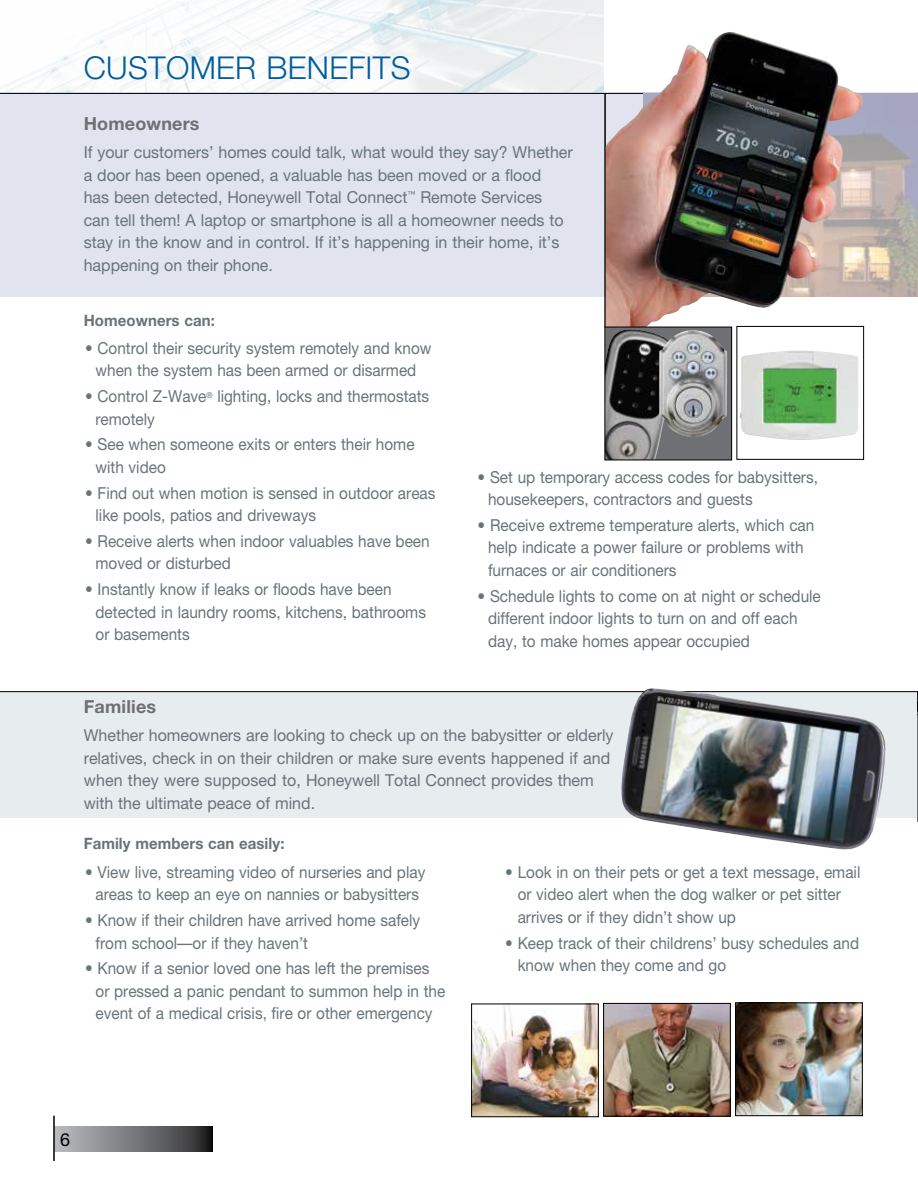
<style>
.page{position:relative;width:918px;height:1188px;background:#fff}
.page>*{position:absolute;margin:0;border:0;box-sizing:border-box;transform-origin:0 0}
.t1{font:300 31.5px "Helvetica Neue";letter-spacing:.01em;color:#005d9c}
.t2{font:700 18px "Helvetica Neue";letter-spacing:.01em;color:#6f7073}
.t3{font:18px "Helvetica Neue";color:#000}
.t4{font:16.5px/22.5px "Helvetica Neue";color:#68737a;scale:.93 1}
.t5{font:16.5px/22.5px "Helvetica Neue";color:#68737a}
.t6{font:700 15.75px "Helvetica Neue";letter-spacing:.005em;color:#68737a;scale:.96 1}
</style>
<div class="page">
<img style="left:0;top:0;width:604px;height:92px">
<div style="left:0;top:93px;width:713px;height:204px;background:#e1e4ef"></div>
<div style="left:0;top:692px;width:916px;height:126px;background:#e7ecee"></div>
<img style="left:917px;top:692px;width:1px;height:130px">
<hr style="left:0;top:93px;width:918px;height:1px;background:#000">
<hr style="left:0;top:691px;width:918px;height:1px;background:#000">
<hr style="left:604px;top:93px;width:2px;height:234px;background:#000">
<svg style="left:55px;top:1126px;width:157px;height:25px"></svg>
<hr style="left:53px;top:1116px;width:2px;height:45px;background:#000">
<img style="left:620px;top:688px;width:266px;height:162px">
<img style="left:473px;top:1006px;width:124px;height:109px">
<div style="left:471px;top:1004px;width:128px;height:113px;border:1px solid #000"></div>
<img style="left:605px;top:1005px;width:124px;height:110px">
<div style="left:603px;top:1003px;width:128px;height:114px;border:1px solid #000"></div>
<img style="left:737px;top:1005px;width:124px;height:109px">
<div style="left:735px;top:1003px;width:128px;height:113px;border:1px solid #000"></div>
<img style="left:863px;top:94px;width:55px;height:203px">
<img style="left:606px;top:32px;width:257px;height:296px">
<div style="left:605px;top:327px;width:127px;height:133px;background:#6f7073"></div>
<img style="left:606px;top:329px;width:55px;height:129px">
<div style="left:604px;top:327px;width:128px;height:133px;border:1px solid #000"></div>
<img style="left:740px;top:350px;width:118px;height:90px">
<div style="left:736px;top:326px;width:128px;height:134px;border:1px solid #000"></div>
<img style="left:659px;top:330px;width:68px;height:107px">
<h1 class="t1" style="left:84px;top:48px;width:67px">CUSTOM</h1>
<h1 class="t1" style="left:216px;top:48px;width:196px">ER BENEFITS</h1>
<p class="t2" style="left:84px;top:113px;width:117px">Homeowners</p>
<p class="t5" style="left:84px;top:141px;width:491px">If your customers’ homes could talk, what would they say? Whether a door has been opened, a valuable has been moved or a flood<br>has been detected, Honeywell Total Connect<sup>™</sup> Remote Services<br>can tell them! A laptop or smartphone is all a homeowner needs to stay in the know and in control. If it’s happening in their home, it’s happening on their phone.</p>
<p class="t6" style="left:84px;top:311px;width:138px">Homeowners can:</p>
<p class="t4" style="left:85px;top:337px;width:374px;text-align:center">• Control their security system remotely and know when the system has been armed or disarmed</p>
<p class="t4" style="left:96px;top:385px;width:360px;text-indent:-10px">• Control Z-Wave<sup>®</sup> lighting, locks and thermostats remotely</p>
<p class="t4" style="left:96px;top:433px;width:345px;text-indent:-10px">• See when someone exits or enters their home with video</p>
<p class="t4" style="left:96px;top:481px;width:367px;text-indent:-10px">• Find out when motion is sensed in outdoor areas like pools, patios and driveways</p>
<p class="t4" style="left:96px;top:530px;width:361px;text-indent:-10px">• Receive alerts when indoor valuables have been moved or disturbed</p>
<p class="t4" style="left:96px;top:578px;width:357px;text-indent:-10px">• Instantly know if leaks or floods have been detected in laundry rooms, kitchens, bathrooms or basements</p>
<p class="t2" style="left:84px;top:695px;width:74px">Families</p>
<p class="t4" style="left:488px;top:465px;width:356px;text-indent:-10px">• Set up temporary access codes for babysitters, housekeepers, contractors and guests</p>
<p class="t4" style="left:488px;top:514px;width:352px;text-indent:-10px">• Receive extreme temperature alerts, which can help indicate a power failure or problems with furnaces or air conditioners</p>
<p class="t4" style="left:488px;top:584px;width:359px;text-indent:-10px">• Schedule lights to come on at night or schedule different indoor lights to turn on and off each day, to make homes appear occupied</p>
<p class="t5" style="left:84px;top:724px;width:531px">Whether homeowners are looking to check up on the babysitter or elderly relatives, check in on their children or make sure events happened if and when they were supposed to, Honeywell Total Connect provides them with the ultimate peace of mind.</p>
<p class="t6" style="left:84px;top:834px;width:211px">Family members can easily:</p>
<p class="t4" style="left:85px;top:860px;width:367px;text-align:center">• View live, streaming video of nurseries and play areas to keep an eye on nannies or babysitters</p>
<p class="t4" style="left:96px;top:909px;width:351px;text-indent:-10px">• Know if their children have arrived home safely from school—or if they haven’t</p>
<p class="t4" style="left:96px;top:957px;width:378px;text-indent:-10px">• Know if a senior loved one has left the premises or pressed a panic pendant to summon help in the event of a medical crisis, fire or other emergency</p>
<p class="t4" style="left:518px;top:860px;width:370px;text-indent:-12px">• Look in on their pets or get a text message, email or video alert when the dog walker or pet sitter arrives or if they didn’t show up</p>
<p class="t4" style="left:518px;top:931px;width:369px;text-indent:-12px">• Keep track of their childrens’ busy schedules and know when they come and go</p>
<p class="t3" style="left:60px;top:1129px;width:12px">6</p>
</div>
